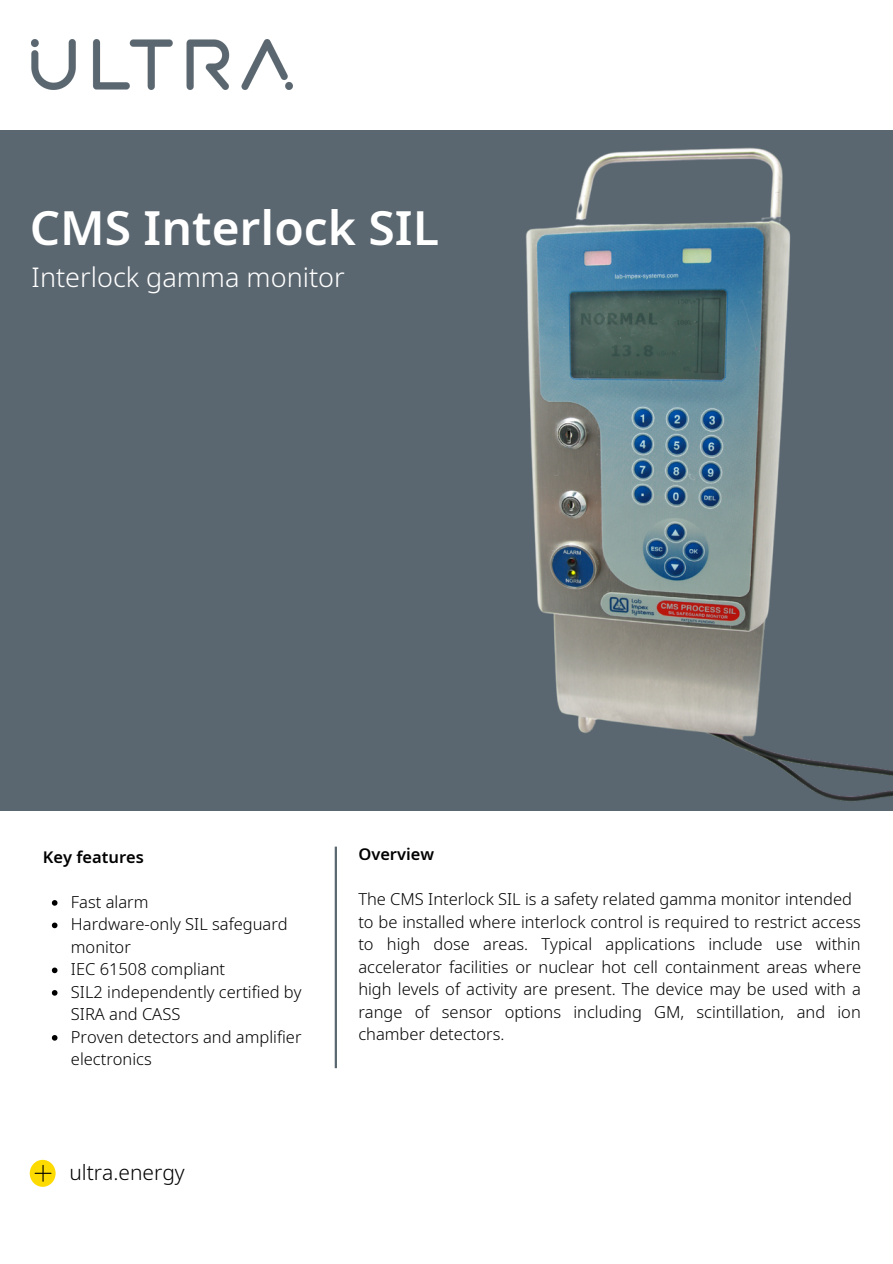
<style>
.page{position:relative;width:893px;height:1264px;background:#fff}
.page>*{position:absolute;margin:0;border:0;box-sizing:border-box;transform-origin:0 0}
.t1{font:600 48px "Noto Sans";color:#fff}
.t2{font:300 27px "Noto Sans";color:#fff}
.t3{font:300 21px "Noto Sans";color:#000}
.t4{font:300 16.5px/22.5px "Noto Sans";color:#000}
.t5{font:600 16.5px "Noto Sans";color:#000}
</style>
<div class="page">
<img style="left:32px;top:40px;width:260px;height:49px">
<hr style="left:335px;top:846px;width:2px;height:222px;background:#5b6770">
<svg style="left:30px;top:1159px;width:26px;height:27px"></svg>
<svg style="left:35px;top:1164px;width:16px;height:17px"></svg>
<div style="left:0;top:130px;width:892px;height:680px;background:#5b6770"></div>
<img style="left:378px;top:147px;width:514px;height:664px">
<svg style="left:52px;top:900px;width:5px;height:5px"></svg>
<svg style="left:52px;top:922px;width:5px;height:6px"></svg>
<svg style="left:52px;top:967px;width:5px;height:6px"></svg>
<svg style="left:52px;top:990px;width:5px;height:5px"></svg>
<svg style="left:52px;top:1035px;width:5px;height:5px"></svg>
<h1 class="t1" style="left:30px;top:193px;width:411px">CMS Interlock SIL</h1>
<h2 class="t2" style="left:32px;top:258px;width:314px">Interlock gamma monitor</h2>
<p class="t5" style="left:43px;top:845px;width:103px">Key features</p>
<p class="t4" style="left:71px;top:890px;width:232px">Fast alarm<br>Hardware-only SIL safeguard monitor<br>IEC 61508 compliant<br>SIL2 independently certified by<br>SIRA and CASS<br>Proven detectors and amplifier electronics</p>
<p class="t3" style="left:69px;top:1157px;width:117px">ultra.energy</p>
<p class="t5" style="left:358px;top:842px;width:77px">Overview</p>
<p class="t4" style="left:358px;top:887px;width:504px">The CMS Interlock SIL is a safety related gamma monitor intended to be installed where interlock control is required to restrict access to high dose areas. Typical applications include use within accelerator facilities or nuclear hot cell containment areas where high levels of activity are present. The device may be used with a range of sensor options including GM, scintillation, and ion chamber detectors.</p>
</div>
